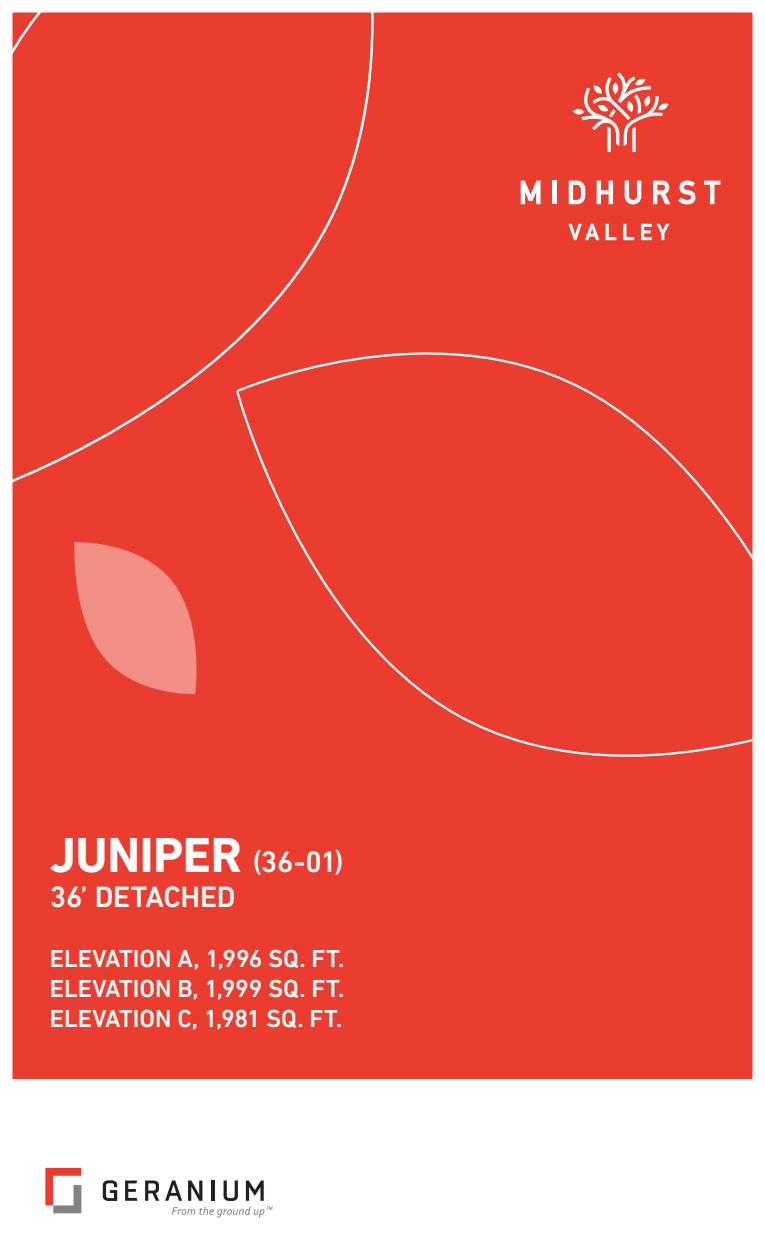
<style>
.page{position:relative;width:765px;height:1260px;background:#fff}
.page>*{position:absolute;margin:0;border:0;box-sizing:border-box;transform-origin:0 0}
.t1{font:700 50px "DIN Next LT Pro";letter-spacing:-.01em;color:#fff}
.t2{font:500 30px "DIN Next LT Pro";letter-spacing:-.005em;color:#fff}
.t3{font:500 25px/30px "DIN Next LT Pro";letter-spacing:-.005em;color:#fff;text-align:justify}
.s1{font-weight:500;font-size:30px}
</style>
<div class="page">
<div style="left:0;top:0;width:765px;height:1079px;background:#ea3d2f"></div>
<svg style="left:521px;top:181px;width:20px;height:23px"></svg>
<hr style="left:553px;top:181px;width:4px;height:23px;background:#fff">
<svg style="left:569px;top:181px;width:16px;height:23px"></svg>
<svg style="left:597px;top:181px;width:16px;height:23px"></svg>
<svg style="left:625px;top:181px;width:16px;height:23px"></svg>
<svg style="left:653px;top:181px;width:17px;height:23px"></svg>
<svg style="left:678px;top:180px;width:17px;height:24px"></svg>
<svg style="left:704px;top:181px;width:16px;height:23px"></svg>
<svg style="left:568px;top:224px;width:31px;height:16px"></svg>
<svg style="left:606px;top:224px;width:10px;height:16px"></svg>
<svg style="left:623px;top:224px;width:11px;height:16px"></svg>
<svg style="left:641px;top:224px;width:28px;height:16px"></svg>
<svg style="left:573px;top:109px;width:11px;height:6px"></svg>
<svg style="left:582px;top:73px;width:87px;height:79px"></svg>
<svg style="left:45px;top:1168px;width:36px;height:45px"></svg>
<svg style="left:103px;top:1180px;width:14px;height:21px"></svg>
<svg style="left:125px;top:1181px;width:12px;height:20px"></svg>
<svg style="left:145px;top:1181px;width:14px;height:20px"></svg>
<svg style="left:165px;top:1180px;width:17px;height:21px"></svg>
<svg style="left:188px;top:1181px;width:14px;height:20px"></svg>
<hr style="left:212px;top:1181px;width:3px;height:20px;background:#231f20">
<svg style="left:224px;top:1181px;width:14px;height:20px"></svg>
<svg style="left:246px;top:1181px;width:18px;height:20px"></svg>
<svg style="left:172px;top:1207px;width:101px;height:11px"></svg>
<svg style="left:13px;top:13px;width:361px;height:469px"></svg>
<svg style="left:74px;top:542px;width:123px;height:153px"></svg>
<svg style="left:235px;top:308px;width:517px;height:449px"></svg>
<div style="left:0;top:0;width:765px;height:1260px;border:12px solid #fff"></div>
<p class="t1" style="left:50px;top:825px;width:295px">JUNIPER <span class="s1">(36-01)</span></p>
<p class="t2" style="left:50px;top:879px;width:187px">36’ DETACHED</p>
<p class="t3" style="left:50px;top:943px;width:296px">ELEVATION A, 1,996 SQ. FT.<br>ELEVATION B, 1,999 SQ. FT.<br>ELEVATION C, 1,981 SQ. FT.</p>
</div>
